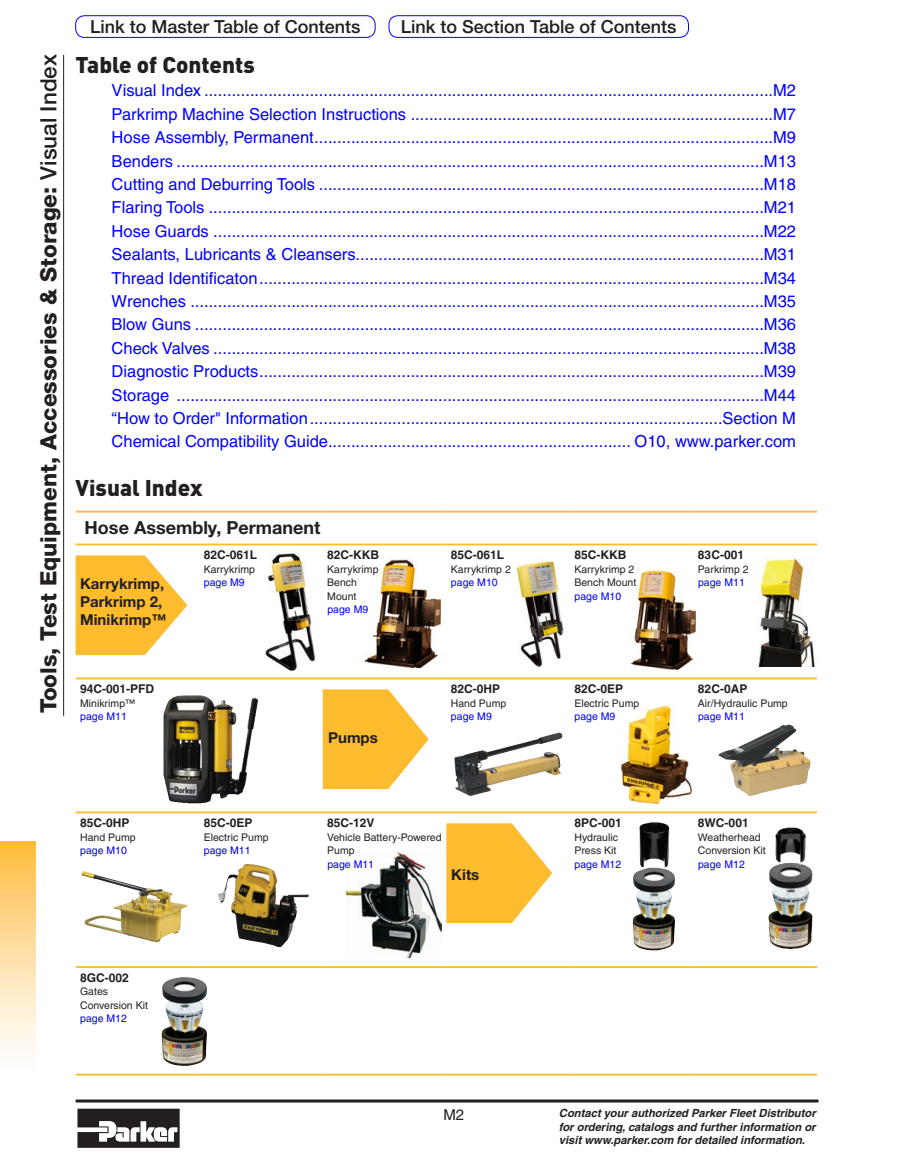
<style>
.page{position:relative;width:905px;height:1175px;background:#fff}
.page>*{position:absolute;margin:0;border:0;box-sizing:border-box;transform-origin:0 0}
.t1{font:800 22.5px "Helvetica Neue LT Std";color:#231f20}
.t2{font:900 22.5px "DIN";color:#231f20}
.t3{font:500 18px "Helvetica Neue LT Std";color:#231f20}
.t4{font:700 18px "Helvetica Neue LT Std";color:#231f20}
.t5{font:16.5px/23.4px "Helvetica";color:#00f;text-align:justify}
.t6{font:700 15px/18px "Helvetica Neue LT Std";color:#231f20}
.t7{font:15px "Helvetica";color:#231f20}
.t8{font:700 12px "Helvetica";color:#231f20}
.t9{font:italic 700 11.25px/13.5px "Helvetica";color:#231f20;text-align:justify}
.t10{font:10.5px/13.5px "Helvetica";color:#231f20}
.t11{font:10.5px "Helvetica";color:#00f}
.s1{font-weight:500}
</style>
<div class="page">
<hr style="left:76px;top:1099px;width:742px;height:3px;background:#231f20">
<svg style="left:77px;top:1108px;width:103px;height:39px"></svg>
<div style="left:0;top:841px;width:35px;height:234px;background:linear-gradient(to bottom,#febd43,#feffff)"></div>
<hr style="left:63px;top:55px;width:1px;height:660px;background:#231f20">
<img style="left:620px;top:705px;width:72px;height:99px">
<img style="left:515px;top:561px;width:49px;height:107px">
<img style="left:769px;top:827px;width:37px;height:74px">
<img style="left:346px;top:852px;width:95px;height:106px">
<img style="left:630px;top:569px;width:66px;height:101px">
<img style="left:364px;top:559px;width:78px;height:110px">
<hr style="left:76px;top:510px;width:123px;height:2px;background:#fdbb2e">
<hr style="left:199px;top:510px;width:124px;height:2px;background:#fdbb2e">
<hr style="left:323px;top:510px;width:123px;height:2px;background:#fdbb2e">
<hr style="left:446px;top:510px;width:124px;height:2px;background:#fdbb2e">
<hr style="left:570px;top:510px;width:123px;height:2px;background:#fdbb2e">
<hr style="left:693px;top:510px;width:124px;height:2px;background:#fdbb2e">
<hr style="left:76px;top:543px;width:123px;height:2px;background:#fdbb2e">
<hr style="left:199px;top:543px;width:124px;height:2px;background:#fdbb2e">
<hr style="left:323px;top:543px;width:123px;height:2px;background:#fdbb2e">
<hr style="left:446px;top:543px;width:124px;height:2px;background:#fdbb2e">
<hr style="left:570px;top:543px;width:123px;height:2px;background:#fdbb2e">
<hr style="left:693px;top:543px;width:124px;height:2px;background:#fdbb2e">
<hr style="left:76px;top:677px;width:123px;height:2px;background:#fdbb2e">
<hr style="left:199px;top:677px;width:124px;height:2px;background:#fdbb2e">
<hr style="left:323px;top:677px;width:123px;height:2px;background:#fdbb2e">
<hr style="left:446px;top:677px;width:124px;height:2px;background:#fdbb2e">
<hr style="left:570px;top:677px;width:123px;height:2px;background:#fdbb2e">
<hr style="left:693px;top:677px;width:124px;height:2px;background:#fdbb2e">
<hr style="left:76px;top:811px;width:123px;height:2px;background:#fdbb2e">
<hr style="left:199px;top:811px;width:124px;height:2px;background:#fdbb2e">
<hr style="left:323px;top:811px;width:123px;height:2px;background:#fdbb2e">
<hr style="left:446px;top:811px;width:124px;height:2px;background:#fdbb2e">
<hr style="left:570px;top:811px;width:123px;height:2px;background:#fdbb2e">
<hr style="left:693px;top:811px;width:124px;height:2px;background:#fdbb2e">
<hr style="left:76px;top:966px;width:123px;height:2px;background:#fdbb2e">
<hr style="left:199px;top:966px;width:124px;height:2px;background:#fdbb2e">
<hr style="left:323px;top:966px;width:123px;height:2px;background:#fdbb2e">
<hr style="left:446px;top:966px;width:124px;height:2px;background:#fdbb2e">
<hr style="left:570px;top:966px;width:123px;height:2px;background:#fdbb2e">
<hr style="left:693px;top:966px;width:124px;height:2px;background:#fdbb2e">
<hr style="left:76px;top:1073px;width:123px;height:2px;background:#fdbb2e">
<hr style="left:199px;top:1073px;width:124px;height:2px;background:#fdbb2e">
<hr style="left:323px;top:1073px;width:123px;height:2px;background:#fdbb2e">
<hr style="left:446px;top:1073px;width:124px;height:2px;background:#fdbb2e">
<hr style="left:570px;top:1073px;width:123px;height:2px;background:#fdbb2e">
<hr style="left:693px;top:1073px;width:124px;height:2px;background:#fdbb2e">
<svg style="left:76px;top:555px;width:111px;height:100px"></svg>
<svg style="left:323px;top:689px;width:105px;height:100px"></svg>
<svg style="left:446px;top:823px;width:106px;height:100px"></svg>
<img style="left:265px;top:553px;width:50px;height:118px">
<img style="left:454px;top:732px;width:108px;height:64px">
<img style="left:718px;top:724px;width:93px;height:72px">
<img style="left:81px;top:871px;width:107px;height:71px">
<img style="left:218px;top:864px;width:91px;height:83px">
<img style="left:758px;top:557px;width:57px;height:109px">
<img style="left:163px;top:695px;width:95px;height:108px">
<img style="left:632px;top:822px;width:43px;height:129px">
<img style="left:161px;top:977px;width:46px;height:89px">
<div style="left:388px;top:15px;width:301px;height:23px;border:1px solid #00f;border-radius:9px"></div>
<div style="left:75px;top:15px;width:300px;height:23px;border:1px solid #00f;border-radius:9px"></div>
<p class="t3" style="left:90px;top:16px;width:272px">Link to Master Table of Contents</p>
<p class="t3" style="left:400px;top:16px;width:277px">Link to Section Table of Contents</p>
<h1 class="t1" style="left:35px;top:713px;width:661px;rotate:-90deg">Tools, Test Equipment, Accessories &amp; Storage: <span class="s1">Visual Index</span></h1>
<h1 class="t2" style="left:76px;top:50px;width:180px">Table of Contents</h1>
<p class="t5" style="left:112px;top:79px;width:686px">Visual Index ............................................................................................................................M2<br>Parkrimp Machine Selection Instructions ...............................................................................M7<br>Hose Assembly, Permanent....................................................................................................M9<br>Benders ................................................................................................................................M13<br>Cutting and Deburring Tools .................................................................................................M18<br>Flaring Tools .........................................................................................................................M21<br>Hose Guards ........................................................................................................................M22<br>Sealants, Lubricants &amp; Cleansers.........................................................................................M31<br>Thread Identificaton..............................................................................................................M34<br>Wrenches .............................................................................................................................M35<br>Blow Guns ............................................................................................................................M36<br>Check Valves ........................................................................................................................M38<br>Diagnostic Products..............................................................................................................M39<br>Storage ................................................................................................................................M44 “How to Order" Information..........................................................................................Section M Chemical Compatibility Guide.................................................................. O10, www.parker.com</p>
<h1 class="t2" style="left:76px;top:473px;width:129px">Visual Index</h1>
<p class="t4" style="left:85px;top:516px;width:237px">Hose Assembly, Permanent</p>
<p class="t8" style="left:204px;top:547px;width:55px">82C-061L</p>
<p class="t10" style="left:204px;top:562px;width:53px">Karrykrimp</p>
<p class="t11" style="left:204px;top:576px;width:42px">page M9</p>
<p class="t8" style="left:327px;top:547px;width:53px">82C-KKB</p>
<p class="t10" style="left:327px;top:562px;width:53px">Karrykrimp<br>Bench<br>Mount</p>
<p class="t11" style="left:327px;top:603px;width:42px">page M9</p>
<p class="t8" style="left:451px;top:547px;width:55px">85C-061L</p>
<p class="t10" style="left:451px;top:562px;width:61px">Karrykrimp 2</p>
<p class="t11" style="left:451px;top:576px;width:48px">page M10</p>
<p class="t8" style="left:574px;top:547px;width:53px">85C-KKB</p>
<p class="t10" style="left:574px;top:562px;width:63px">Karrykrimp 2<br>Bench Mount</p>
<p class="t11" style="left:574px;top:590px;width:48px">page M10</p>
<p class="t8" style="left:698px;top:547px;width:48px">83C-001</p>
<p class="t10" style="left:698px;top:562px;width:52px">Parkrimp 2</p>
<p class="t11" style="left:698px;top:576px;width:48px">page M11</p>
<p class="t6" style="left:80px;top:574px;width:88px">Karrykrimp,<br>Parkrimp 2,<br>Minikrimp™</p>
<p class="t8" style="left:80px;top:681px;width:76px">94C-001-PFD</p>
<p class="t10" style="left:80px;top:696px;width:57px">Minikrimp™</p>
<p class="t11" style="left:80px;top:710px;width:48px">page M11</p>
<p class="t8" style="left:451px;top:681px;width:51px">82C-0HP</p>
<p class="t10" style="left:451px;top:696px;width:57px">Hand Pump</p>
<p class="t11" style="left:451px;top:710px;width:42px">page M9</p>
<p class="t8" style="left:574px;top:681px;width:50px">82C-0EP</p>
<p class="t10" style="left:574px;top:696px;width:66px">Electric Pump</p>
<p class="t11" style="left:574px;top:710px;width:42px">page M9</p>
<p class="t8" style="left:698px;top:681px;width:51px">82C-0AP</p>
<p class="t10" style="left:698px;top:696px;width:91px">Air/Hydraulic Pump</p>
<p class="t11" style="left:698px;top:710px;width:48px">page M11</p>
<p class="t8" style="left:80px;top:815px;width:51px">85C-0HP</p>
<p class="t10" style="left:80px;top:830px;width:57px">Hand Pump</p>
<p class="t11" style="left:80px;top:844px;width:48px">page M10</p>
<p class="t8" style="left:80px;top:970px;width:50px">8GC-002</p>
<p class="t10" style="left:80px;top:984px;width:69px">Gates<br>Conversion Kit</p>
<p class="t11" style="left:80px;top:1012px;width:48px">page M12</p>
<p class="t8" style="left:204px;top:815px;width:50px">85C-0EP</p>
<p class="t10" style="left:204px;top:830px;width:66px">Electric Pump</p>
<p class="t11" style="left:204px;top:844px;width:48px">page M11</p>
<p class="t6" style="left:328px;top:728px;width:51px">Pumps</p>
<p class="t8" style="left:327px;top:815px;width:49px">85C-12V</p>
<p class="t10" style="left:327px;top:830px;width:116px">Vehicle Battery-Powered<br>Pump</p>
<p class="t11" style="left:327px;top:857px;width:48px">page M11</p>
<p class="t6" style="left:451px;top:865px;width:30px">Kits</p>
<p class="t7" style="left:443px;top:1105px;width:22px">M2</p>
<p class="t8" style="left:574px;top:815px;width:49px">8PC-001</p>
<p class="t10" style="left:574px;top:830px;width:45px">Hydraulic<br>Press Kit</p>
<p class="t11" style="left:574px;top:857px;width:48px">page M12</p>
<p class="t8" style="left:698px;top:815px;width:52px">8WC-001</p>
<p class="t10" style="left:698px;top:830px;width:69px">Weatherhead<br>Conversion Kit</p>
<p class="t11" style="left:698px;top:857px;width:48px">page M12</p>
<p class="t9" style="left:559px;top:1106px;width:258px">Contact your authorized Parker Fleet Distributor for ordering, catalogs and further information or visit www.parker.com for detailed information.</p>
</div>
